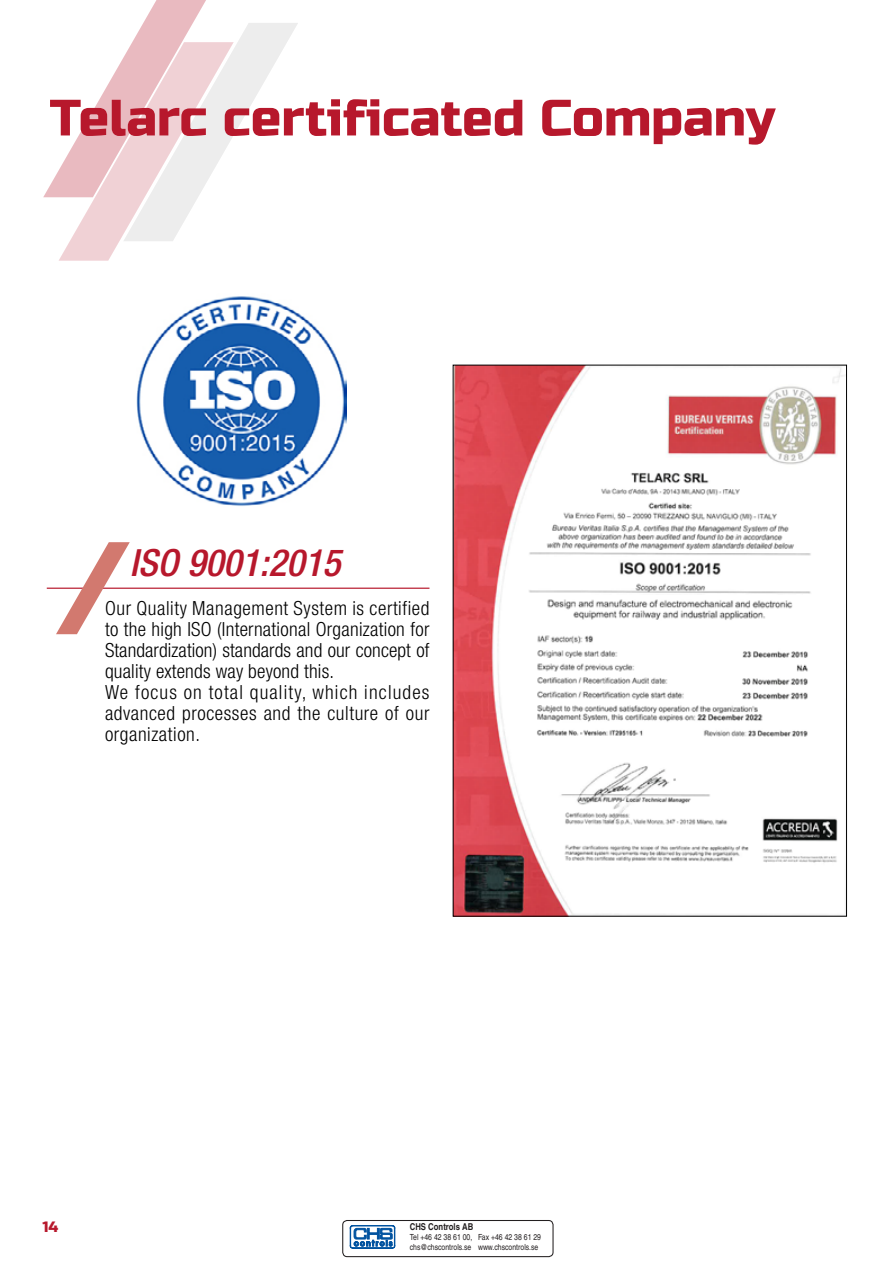
<style>
.page{position:relative;width:893px;height:1263px;background:#fff}
.page>*{position:absolute;margin:0;border:0;box-sizing:border-box;transform-origin:0 0}
.t1{font:51px "Russo One";color:#b7182c}
.t2{font:italic 500 condensed 37.5px "Helvetica Neue LT Pro";color:#b7182c}
.t3{font:300 condensed 19.5px/21px "Helvetica Neue LT Pro";letter-spacing:.03em;color:#000}
.t4{font:15px "Russo One";color:#b7182c}
.t5{font:700 condensed 9.45px "Helvetica";color:#231f20}
.t6{font:condensed 8.4px/10.1px "Helvetica";color:#231f20}
</style>
<div class="page">
<img style="left:136px;top:296px;width:210px;height:210px">
<img style="left:455px;top:367px;width:389px;height:547px">
<hr style="left:47px;top:588px;width:382px;height:1px;background:#b7182c">
<svg style="left:56px;top:542px;width:74px;height:92px"></svg>
<svg style="left:43px;top:0;width:255px;height:261px"></svg>
<svg style="left:342px;top:1220px;width:212px;height:36px"></svg>
<h1 class="t1" style="left:50px;top:88px;width:727px">Telarc certificated Company</h1>
<h2 class="t2" style="left:130px;top:540px;width:212px">ISO 9001:2015</h2>
<p class="t3" style="left:105px;top:598px;width:326px">Our Quality Management System is certified to the high ISO (International Organization for Standardization) standards and our concept of quality extends way beyond this.<br>We focus on total quality, which includes advanced processes and the culture of our organization.</p>
<p class="t4" style="left:43px;top:1218px;width:17px">14</p>
<p class="t5" style="left:410px;top:1221px;width:65px">CHS Controls AB</p>
<p class="t6" style="left:410px;top:1232px;width:133px">Tel +46 42 38 61 00, Fax +46 42 38 61 29 chs@chscontrols.se www.chscontrols.se</p>
</div>
